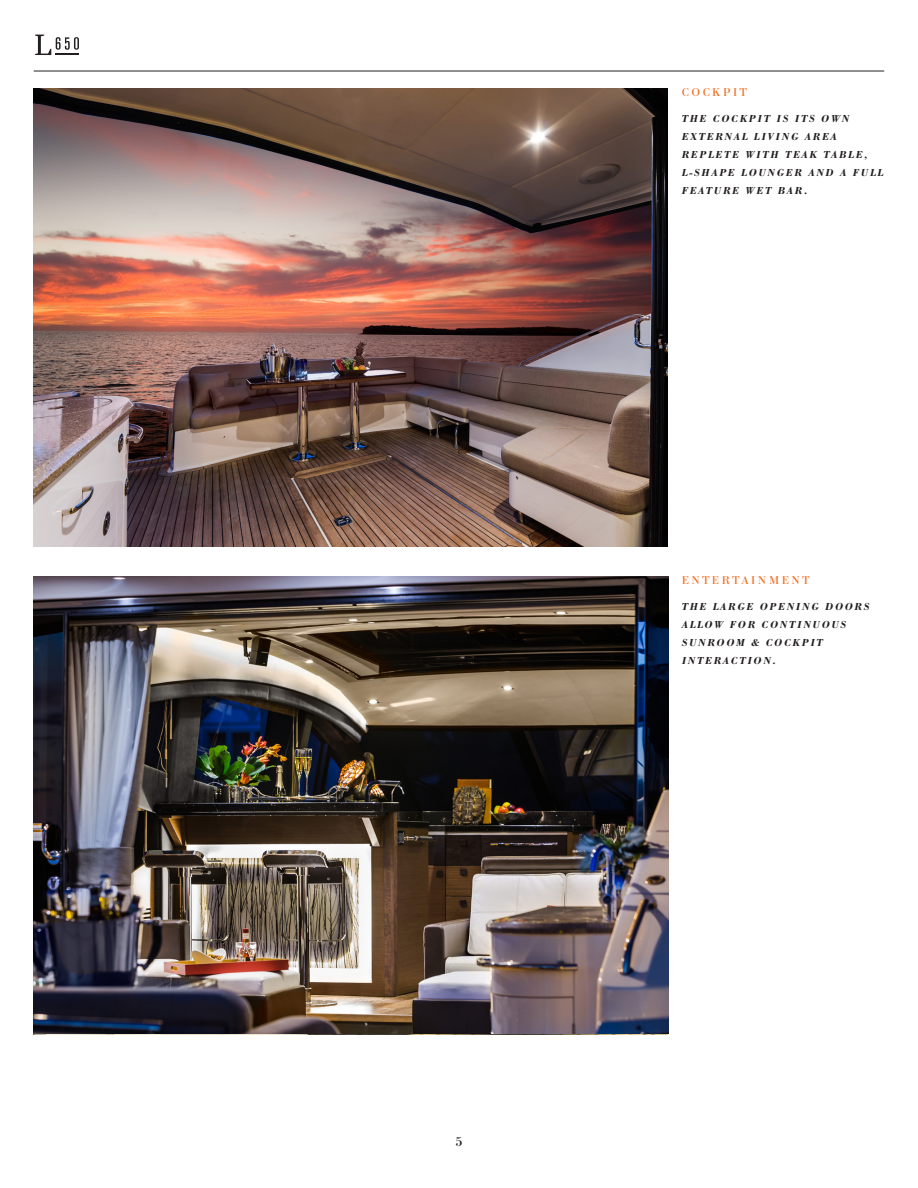
<style>
.page{position:relative;width:918px;height:1188px;background:#fff}
.page>*{position:absolute;margin:0;border:0;box-sizing:border-box;transform-origin:0 0}
.t1{font:13.5px "Bodoni";color:#231f20}
.subhead{font:12px "Bodoni";letter-spacing:.21em;color:#f36e21}
.subsubhead{font:italic 700 10.5px/18px "Bodoni Std";letter-spacing:.15em;color:#231f20}
</style>
<div class="page">
<hr style="left:34px;top:71px;width:850px;height:1px;background:#231f20">
<svg style="left:35px;top:35px;width:44px;height:20px"></svg>
<img style="left:34px;top:88px;width:633px;height:458px">
<img style="left:34px;top:576px;width:634px;height:457px">
<p class="t1" style="left:455px;top:1134px;width:9px">5</p>
<p class="subhead" style="left:682px;top:85px;width:67px">COCKPIT</p>
<p class="subsubhead" style="left:682px;top:110px;width:203px">THE COCKPIT IS ITS OWN<br>EXTERNAL LIVING AREA<br>REPLETE WITH TEAK TABLE,<br>L-SHAPE LOUNGER AND A FULL<br>FEATURE WET BAR.</p>
<p class="subhead" style="left:682px;top:573px;width:129px">ENTERTAINMENT</p>
<p class="subsubhead" style="left:682px;top:598px;width:189px">THE LARGE OPENING DOORS<br>ALLOW FOR CONTINUOUS<br>SUNROOM &amp; COCKPIT<br>INTERACTION.</p>
</div>
